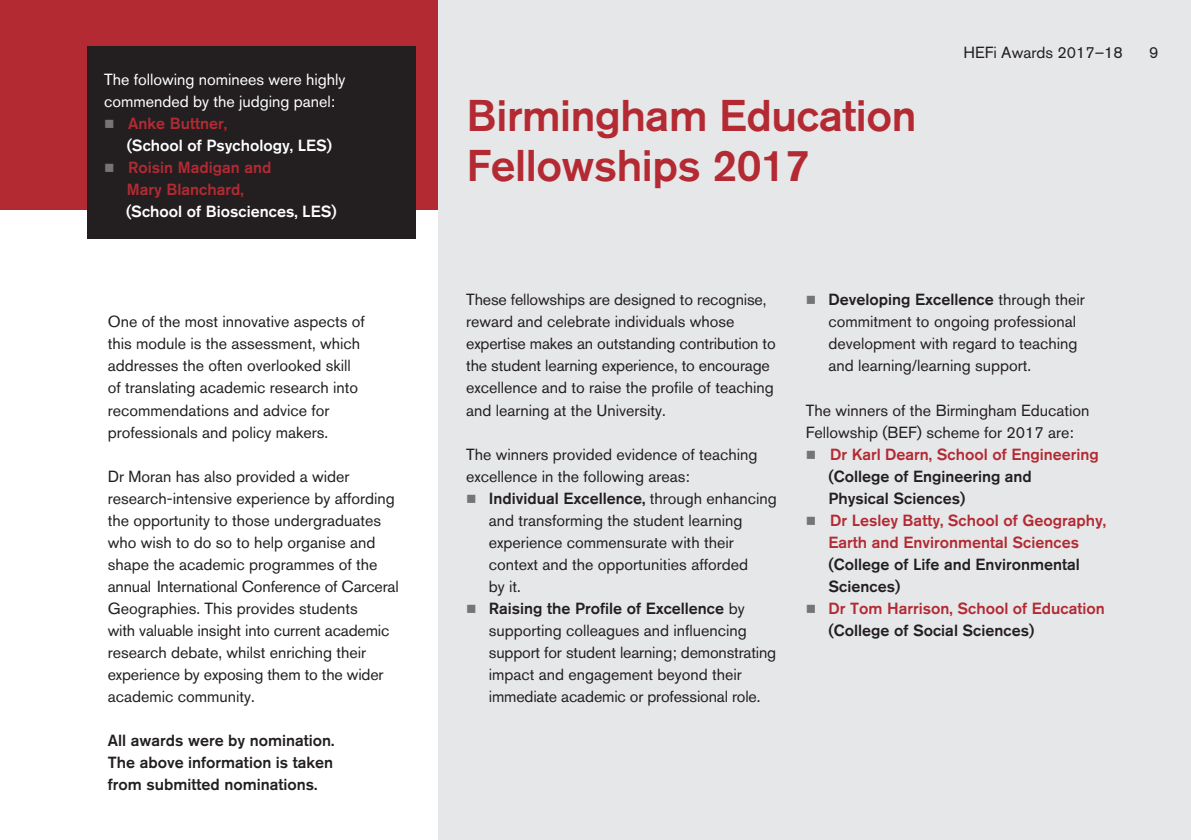
<style>
.page{position:relative;width:1191px;height:840px;background:#fff}
.page>*{position:absolute;margin:0;border:0;box-sizing:border-box;transform-origin:0 0}
.t1{font:500 44px/50px "Akzidenz Grotesk BQ";letter-spacing:-.01em;color:#b32a33}
.t2{font:16px/22px "Akzidenz Grotesk BQ";color:#231f20}
.t3{font:500 16px/22px "Akzidenz Grotesk BQ";color:#231f20}
.t4{font:500 16px/22px "Akzidenz Grotesk BQ";color:#b32a33;text-align:center}
.t5{font:500 16px/22px "Akzidenz Grotesk BQ";color:#fff}
.t6{font:16px/22px "Akzidenz Grotesk BQ";color:#fff}
.s1{color:#757478}
.s2{color:#b32a33}
.s3{font-weight:500}
.s4{color:#231f20}
</style>
<div class="page">
<div style="left:0;top:0;width:459px;height:210px;background:#b32a33"></div>
<div style="left:438px;top:0;width:753px;height:839px;background:#e6e7e9"></div>
<div style="left:87px;top:46px;width:329px;height:193px;background:#231f20"></div>
<p class="t6" style="left:104px;top:68px;width:243px">The following nominees were highly commended by the judging panel:</p>
<p class="t5" style="left:127px;top:112px;width:207px;text-indent:-23px"><span class="s1">■</span> <span class="s2">Anke Buttner,<br></span>(School of Psychology, LES)</p>
<p class="t4" style="left:104px;top:156px;width:169px"><span class="s1">■</span> Roisin Madigan and<br>Mary Blanchard,</p>
<p class="t5" style="left:126px;top:200px;width:212px">(School of Biosciences, LES)</p>
<p class="t2" style="left:108px;top:310px;width:259px">One of the most innovative aspects of this module is the assessment, which addresses the often overlooked skill of translating academic research into recommendations and advice for professionals and policy makers.</p>
<p class="t2" style="left:108px;top:464px;width:292px">Dr Moran has also provided a wider research-intensive experience by affording the opportunity to those undergraduates who wish to do so to help organise and shape the academic programmes of the annual International Conference of Carceral Geographies. This provides students<br>with valuable insight into current academic research debate, whilst enriching their experience by exposing them to the wider academic community.</p>
<p class="t3" style="left:108px;top:728px;width:228px;text-align:justify">All awards were by nomination.<br>The above information is taken from submitted nominations.</p>
<h1 class="t1" style="left:466px;top:89px;width:451px">Birmingham Education<br>Fellowships 2017</h1>
<p class="t2" style="left:963px;top:41px;width:161px">HEFi Awards 2017–18</p>
<p class="t2" style="left:1149px;top:41px;width:11px">9</p>
<p class="t2" style="left:466px;top:288px;width:311px">These fellowships are designed to recognise, reward and celebrate individuals whose expertise makes an outstanding contribution to the student learning experience, to encourage excellence and to raise the profile of teaching and learning at the University.</p>
<p class="t2" style="left:466px;top:442px;width:293px">The winners provided evidence of teaching excellence in the following areas:</p>
<p class="t2" style="left:489px;top:486px;width:289px;text-indent:-23px"><span class="s1">■</span> <span class="s3">Individual Excellence,</span> through enhancing and transforming the student learning experience commensurate with their context and the opportunities afforded<br>by it.</p>
<p class="t2" style="left:489px;top:596px;width:289px;text-indent:-23px"><span class="s1">■</span> <span class="s3">Raising the Profile of Excellence</span> by supporting colleagues and influencing support for student learning; demonstrating impact and engagement beyond their immediate academic or professional role.</p>
<p class="t2" style="left:828px;top:288px;width:258px;text-indent:-23px"><span class="s1">■</span> <span class="s3">Developing Excellence</span> through their commitment to ongoing professional development with regard to teaching and learning/learning support.</p>
<p class="t2" style="left:806px;top:398px;width:285px">The winners of the Birmingham Education<br>Fellowship (BEF) scheme for 2017 are:</p>
<p class="t3" style="left:828px;top:442px;width:272px;text-indent:-23px"><span class="s1">■</span> <span class="s2">Dr Karl Dearn, School of Engineering </span>(College of Engineering and<br>Physical Sciences)</p>
<p class="t4" style="left:806px;top:508px;width:302px"><span class="s1">■</span> Dr Lesley Batty, School of Geography,<br>Earth and Environmental Sciences</p>
<p class="t3" style="left:828px;top:552px;width:253px">(College of Life and Environmental<br>Sciences)</p>
<p class="t4" style="left:828px;top:596px;width:278px;text-align:left;text-indent:-23px"><span class="s1">■</span> Dr Tom Harrison, School of Education <span class="s4">(College of Social Sciences)</span></p>
</div>
